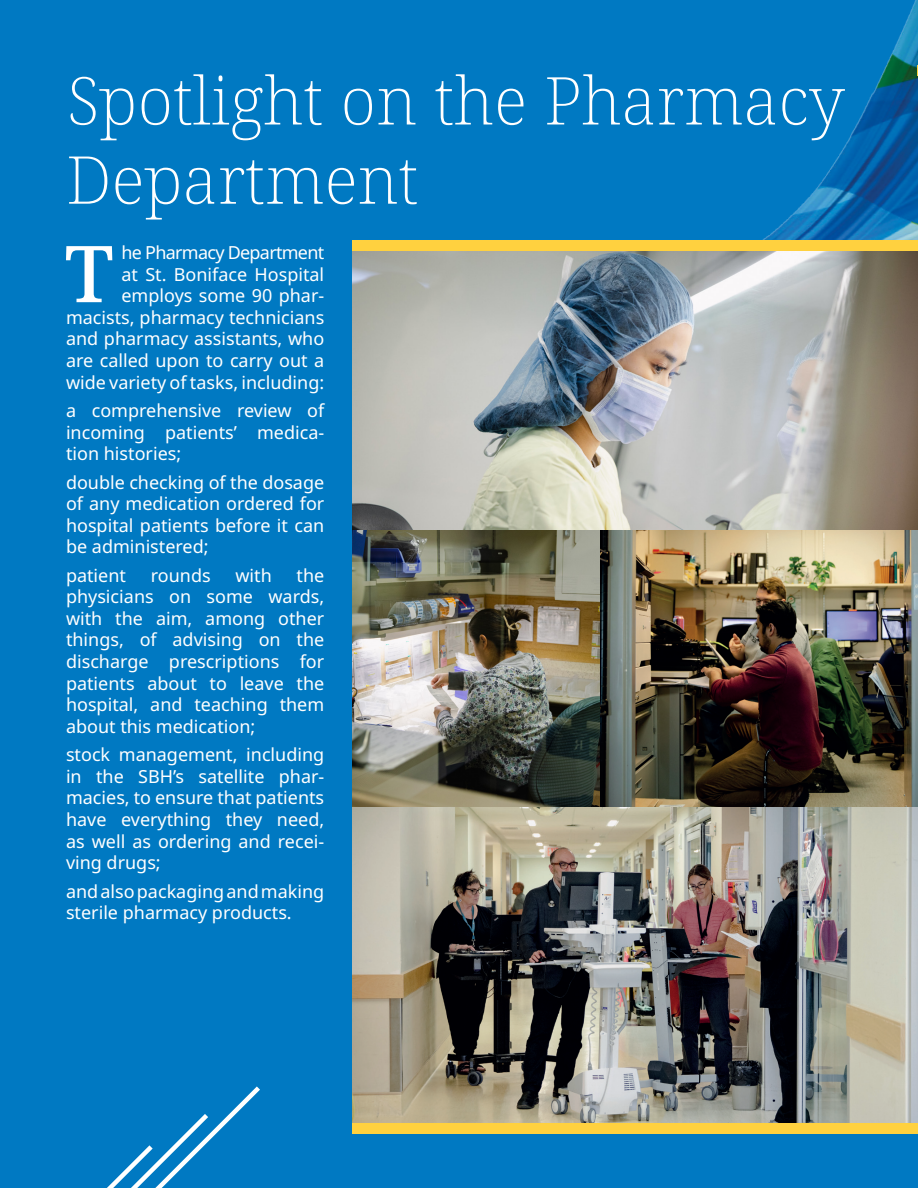
<style>
.page{position:relative;width:918px;height:1188px;background:#0079c2}
.page>*{position:absolute;margin:0;border:0;box-sizing:border-box;transform-origin:0 0}
.t1{font:500 78.45px "Noto Serif";color:#fff}
.t2{font:200 66px/79.2px "Noto Serif";color:#fff}
.t3{font:18px/21.6px "Noto Sans";color:#fff;text-align:justify}
</style>
<div class="page">
<svg style="left:107px;top:1086px;width:153px;height:102px"></svg>
<img style="left:762px;top:0;width:156px;height:240px">
<img style="left:352px;top:529px;width:248px;height:279px">
<img style="left:600px;top:529px;width:318px;height:279px">
<img style="left:352px;top:808px;width:566px;height:315px">
<div style="left:352px;top:1123px;width:566px;height:11px;background:#ffd13f"></div>
<img style="left:352px;top:251px;width:566px;height:278px">
<div style="left:352px;top:240px;width:566px;height:11px;background:#ffd13f"></div>
<p class="t2" style="left:66px;top:64px;width:780px">Spotlight on the Pharmacy<br>Department</p>
<p class="t1" style="left:65px;top:220px;width:50px">T</p>
<p class="t3" style="left:66px;top:242px;width:260px;text-align:right">he Pharmacy Department<br>at St. Boniface Hospital employs some 90 phar&shy;macists, pharmacy technicians and pharmacy assistants, who are called upon to carry out a wide variety of tasks, including:</p>
<p class="t3" style="left:66px;top:400px;width:260px">a comprehensive review of incoming patients’ medica&shy;tion histories;</p>
<p class="t3" style="left:66px;top:472px;width:260px">double checking of the dosage of any medication ordered for hospital patients before it can be administered;</p>
<p class="t3" style="left:66px;top:565px;width:62px">patient</p>
<p class="t3" style="left:151px;top:565px;width:61px">rounds</p>
<p class="t3" style="left:235px;top:565px;width:38px">with</p>
<p class="t3" style="left:66px;top:565px;width:260px;text-indent:231px">the physicians on some wards, with the aim, among other things, of advising on the discharge prescriptions for patients about to leave the hospital, and teaching them about this medication;</p>
<p class="t3" style="left:66px;top:744px;width:260px">stock management, including in the SBH’s satellite phar&shy;macies, to ensure that patients have everything they need, as well as ordering and recei&shy;ving drugs;</p>
<p class="t3" style="left:66px;top:881px;width:260px">and also packaging and making sterile pharmacy products.</p>
</div>
